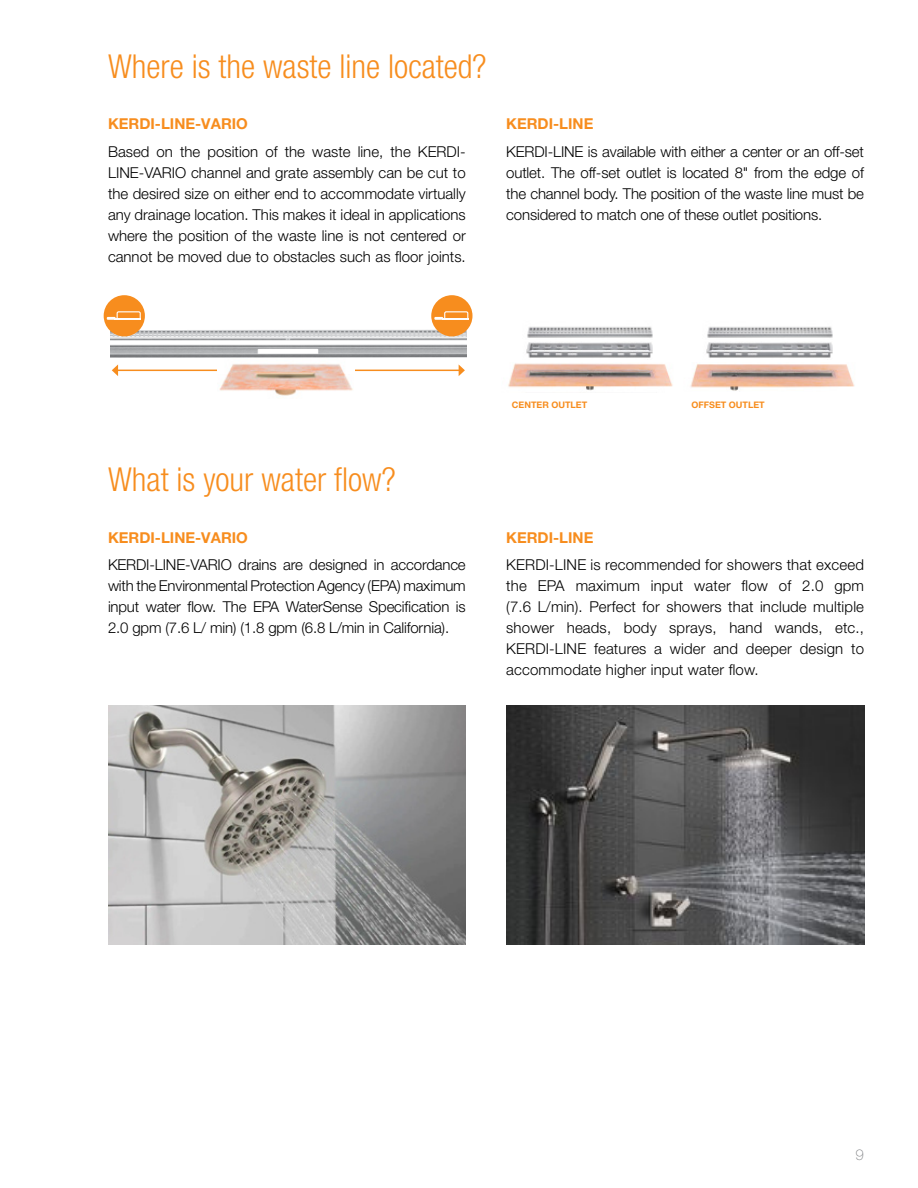
<style>
.page{position:relative;width:918px;height:1188px;background:#fff}
.page>*{position:absolute;margin:0;border:0;box-sizing:border-box;transform-origin:0 0}
.t1{font:300 condensed 33px "Helvetica Neue LT Pro";color:#f78d1e}
.t2{font:300 15px/21px "Helvetica Neue LT Pro";letter-spacing:-.005em;color:#000;text-align:justify}
.t3{font:700 15px "Helvetica Neue LT Pro";color:#f78d1e}
.t4{font:100 15px "Helvetica Neue LT Pro";color:#808285}
.t5{font:700 9px "Helvetica Neue LT Pro";color:#f78d1e}
</style>
<div class="page">
<img style="left:110px;top:323px;width:357px;height:35px">
<div style="left:104px;top:295px;width:41px;height:41px;background:#f78d1e;border-radius:50%"></div>
<svg style="left:107px;top:311px;width:34px;height:9px"></svg>
<div style="left:431px;top:295px;width:41px;height:41px;background:#f78d1e;border-radius:50%"></div>
<svg style="left:434px;top:311px;width:35px;height:9px"></svg>
<img style="left:508px;top:363px;width:347px;height:28px">
<hr style="left:117px;top:370px;width:114px;height:1px;background:#f78d1e">
<svg style="left:112px;top:364px;width:6px;height:12px"></svg>
<hr style="left:346px;top:370px;width:113px;height:1px;background:#f78d1e">
<svg style="left:459px;top:365px;width:6px;height:11px"></svg>
<img style="left:108px;top:705px;width:358px;height:240px">
<img style="left:506px;top:705px;width:358px;height:240px">
<img style="left:526px;top:342px;width:127px;height:16px">
<img style="left:706px;top:342px;width:127px;height:16px">
<img style="left:527px;top:326px;width:126px;height:12px">
<img style="left:707px;top:326px;width:126px;height:12px">
<img style="left:218px;top:364px;width:136px;height:32px">
<h1 class="t1" style="left:108px;top:47px;width:380px">Where is the waste line located?</h1>
<p class="t3" style="left:108px;top:115px;width:141px">KERDI-LINE-VARIO</p>
<p class="t2" style="left:108px;top:141px;width:359px">Based on the position of the waste line, the KERDI-LINE-VARIO channel and grate assembly can be cut to the desired size on either end to accommodate virtually any drainage location. This makes it ideal in applications where the position of the waste line is not centered or cannot be moved due to obstacles such as floor joints.</p>
<p class="t3" style="left:506px;top:115px;width:89px">KERDI-LINE</p>
<p class="t2" style="left:506px;top:141px;width:359px">KERDI-LINE is available with either a center or an off-set outlet. The off-set outlet is located 8" from the edge of the channel body. The position of the waste line must be considered to match one of these outlet positions.</p>
<h1 class="t1" style="left:108px;top:460px;width:289px">What is your water flow?</h1>
<p class="t3" style="left:108px;top:528px;width:141px">KERDI-LINE-VARIO</p>
<p class="t2" style="left:108px;top:554px;width:359px">KERDI-LINE-VARIO drains are designed in accordance with the Environmental Protection Agency (EPA) maximum input water flow. The EPA WaterSense Specification is 2.0 gpm (7.6 L/ min) (1.8 gpm (6.8 L/min in California).</p>
<p class="t5" style="left:512px;top:399px;width:77px">CENTER OUTLET</p>
<p class="t5" style="left:692px;top:399px;width:75px">OFFSET OUTLET</p>
<p class="t3" style="left:506px;top:528px;width:89px">KERDI-LINE</p>
<p class="t2" style="left:506px;top:554px;width:359px">KERDI-LINE is recommended for showers that exceed the EPA maximum input water flow of 2.0 gpm (7.6 L/min). Perfect for showers that include multiple shower heads, body sprays, hand wands, etc., KERDI-LINE features a wider and deeper design to accommodate higher input water flow.</p>
<p class="t4" style="left:856px;top:1146px;width:10px">9</p>
</div>
